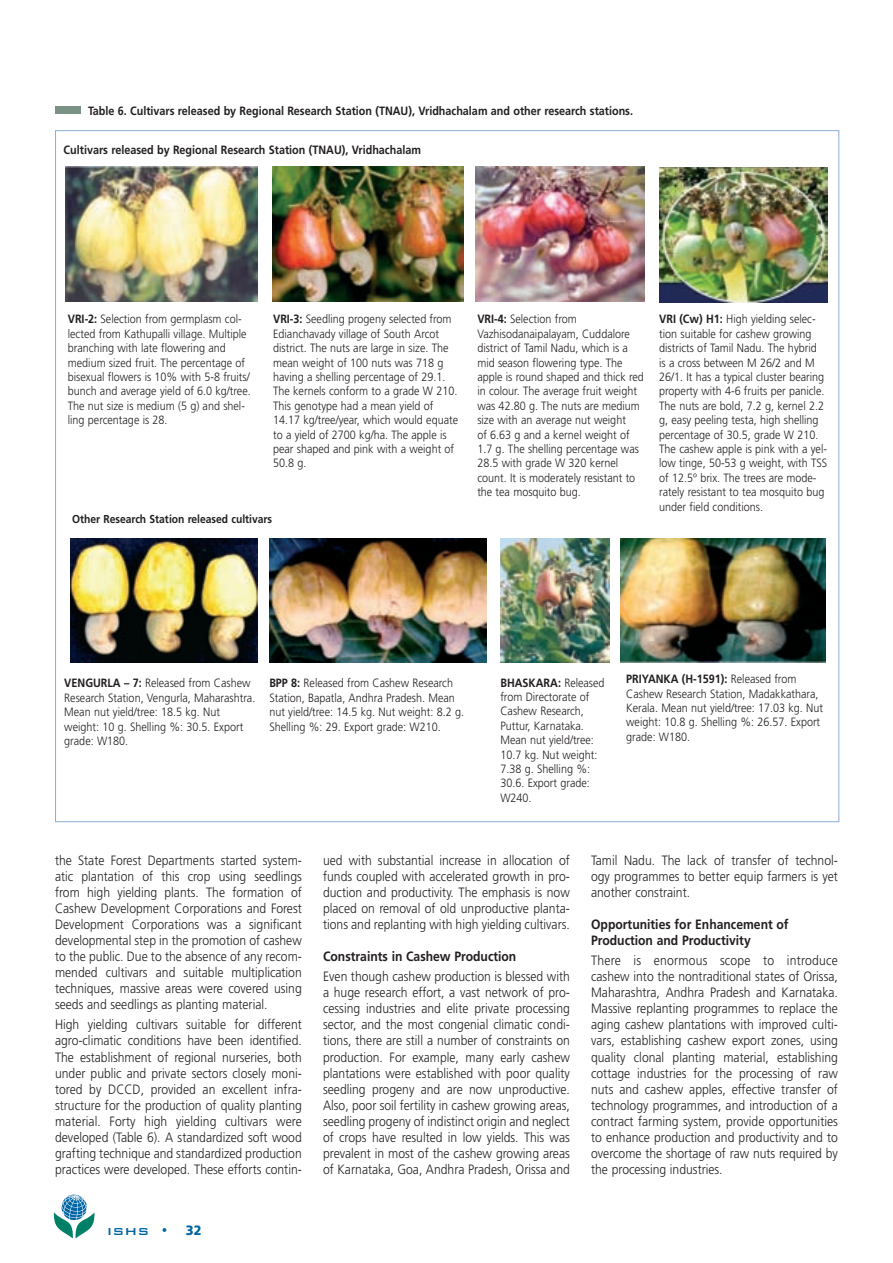
<style>
.page{position:relative;width:893px;height:1263px;background:#fff}
.page>*{position:absolute;margin:0;border:0;box-sizing:border-box;transform-origin:0 0}
.t1{font:300 13.5px/16px "Frutiger LT Std";color:#231f20;text-align:justify;scale:.9 1}
.t2{font:700 13.5px/16px "Frutiger LT Std";color:#231f20;scale:.9 1}
.t3{font:500 13.5px "Bank Gothic BT";color:#0065a4;scale:1.09 1}
.t4{font:900 13.5px "Frutiger LT Std";color:#0065a4;scale:.95 1}
.t5{font:300 12px/14.4px "Frutiger LT Std";color:#231f20;scale:.9 1}
.t6{font:700 12px "Frutiger LT Std";color:#231f20;scale:.9 1}
.t7{font:700 11.55px "Frutiger LT Std";color:#231f20;scale:.9 1}
.s1{font-weight:700}
</style>
<div class="page">
<svg style="left:54px;top:1195px;width:40px;height:43px"></svg>
<div style="left:55px;top:106px;width:25px;height:8px;background:#799285"></div>
<img style="left:66px;top:167px;width:191px;height:135px">
<img style="left:273px;top:167px;width:190px;height:135px">
<img style="left:659px;top:167px;width:168px;height:135px">
<img style="left:476px;top:167px;width:168px;height:135px">
<img style="left:70px;top:538px;width:188px;height:124px">
<img style="left:500px;top:538px;width:109px;height:124px">
<img style="left:269px;top:538px;width:217px;height:124px">
<img style="left:620px;top:538px;width:205px;height:124px">
<p class="t6" style="left:88px;top:106px;width:607px">Table 6. Cultivars released by Regional Research Station (TNAU), Vridhachalam and other research stations.</p>
<p class="t6" style="left:64px;top:145px;width:398px">Cultivars released by Regional Research Station (TNAU), Vridhachalam</p>
<p class="t5" style="left:68px;top:313px;width:205px"><span class="s1">VRI-2:</span> Selection from germplasm col&shy;lected from Kathupalli village. Multiple branching with late flowering and medium sized fruit. The percentage of bisexual flowers is 10% with 5-8 fruits/ bunch and average yield of 6.0 kg/tree.<br>The nut size is medium (5 g) and shel&shy;ling percentage is 28.</p>
<p class="t5" style="left:273px;top:313px;width:207px"><span class="s1">VRI-3:</span> Seedling progeny selected from Edianchavady village of South Arcot district. The nuts are large in size. The mean weight of 100 nuts was 718 g having a shelling percentage of 29.1.<br>The kernels conform to a grade W 210.<br>This genotype had a mean yield of 14.17 kg/tree/year, which would equate to a yield of 2700 kg/ha. The apple is pear shaped and pink with a weight of 50.8 g.</p>
<p class="t7" style="left:72px;top:514px;width:224px">Other Research Station released cultivars</p>
<p class="t5" style="left:477px;top:313px;width:186px"><span class="s1">VRI-4:</span> Selection from<br>Vazhisodanaipalayam, Cuddalore district of Tamil Nadu, which is a mid season flowering type. The apple is round shaped and thick red in colour. The average fruit weight was 42.80 g. The nuts are medium size with an average nut weight<br>of 6.63 g and a kernel weight of<br>1.7 g. The shelling percentage was<br>28.5 with grade W 320 kernel count. It is moderately resistant to the tea mosquito bug.</p>
<p class="t5" style="left:659px;top:313px;width:188px"><span class="s1">VRI (Cw) H1:</span> High yielding selec&shy;tion suitable for cashew growing districts of Tamil Nadu. The hybrid<br>is a cross between M 26/2 and M 26/1. It has a typical cluster bearing property with 4-6 fruits per panicle.<br>The nuts are bold, 7.2 g, kernel 2.2 g, easy peeling testa, high shelling percentage of 30.5, grade W 210.<br>The cashew apple is pink with a yel&shy;low tinge, 50-53 g weight, with TSS of 12.5º brix. The trees are mode&shy;rately resistant to tea mosquito bug under field conditions.</p>
<p class="t5" style="left:269px;top:677px;width:218px"><span class="s1">BPP 8:</span> Released from Cashew Research Station, Bapatla, Andhra Pradesh. Mean nut yield/tree: 14.5 kg. Nut weight: 8.2 g.<br>Shelling %: 29. Export grade: W210.</p>
<p class="t5" style="left:626px;top:673px;width:220px"><span class="s1">PRIYANKA (H-1591):</span> Released from Cashew Research Station, Madakkathara, Kerala. Mean nut yield/tree: 17.03 kg. Nut weight: 10.8 g. Shelling %: 26.57. Export grade: W180.</p>
<p class="t5" style="left:64px;top:677px;width:214px"><span class="s1">VENGURLA – 7:</span> Released from Cashew<br>Research Station, Vengurla, Maharashtra.<br>Mean nut yield/tree: 18.5 kg. Nut weight: 10 g. Shelling %: 30.5. Export grade: W180.</p>
<p class="t5" style="left:500px;top:676px;width:117px"><span class="s1">BHASKARA:</span> Released from Directorate of<br>Cashew Research,<br>Puttur, Karnataka.<br>Mean nut yield/tree:<br>10.7 kg. Nut weight:<br>7.38 g. Shelling %:<br>30.6. Export grade:<br>W240.</p>
<p class="t1" style="left:55px;top:853px;width:276px">the State Forest Departments started system&shy;atic plantation of this crop using seedlings from high yielding plants. The formation of Cashew Development Corporations and Forest Development Corporations was a significant developmental step in the promotion of cashew to the public. Due to the absence of any recom&shy;mended cultivars and suitable multiplication techniques, massive areas were covered using seeds and seedlings as planting material.</p>
<p class="t1" style="left:55px;top:1018px;width:276px">High yielding cultivars suitable for different agro-climatic conditions have been identified.<br>The establishment of regional nurseries, both under public and private sectors closely moni&shy;tored by DCCD, provided an excellent infra&shy;structure for the production of quality planting material. Forty high yielding cultivars were developed (Table 6). A standardized soft wood grafting technique and standardized production practices were developed. These efforts contin-</p>
<p class="t3" style="left:107px;top:1223px;width:58px">ISHS •</p>
<p class="t4" style="left:186px;top:1225px;width:18px">32</p>
<p class="t1" style="left:323px;top:853px;width:276px">ued with substantial increase in allocation of funds coupled with accelerated growth in pro&shy;duction and productivity. The emphasis is now placed on removal of old unproductive planta&shy;tions and replanting with high yielding cultivars.</p>
<p class="t2" style="left:323px;top:949px;width:216px">Constraints in Cashew Production</p>
<p class="t1" style="left:323px;top:970px;width:276px">Even though cashew production is blessed with a huge research effort, a vast network of pro&shy;cessing industries and elite private processing sector, and the most congenial climatic condi&shy;tions, there are still a number of constraints on production. For example, many early cashew plantations were established with poor quality seedling progeny and are now unproductive.<br>Also, poor soil fertility in cashew growing areas, seedling progeny of indistinct origin and neglect of crops have resulted in low yields. This was prevalent in most of the cashew growing areas of Karnataka, Goa, Andhra Pradesh, Orissa and</p>
<p class="t1" style="left:591px;top:853px;width:276px">Tamil Nadu. The lack of transfer of technol&shy;ogy programmes to better equip farmers is yet another constraint.</p>
<p class="t2" style="left:591px;top:917px;width:221px">Opportunities for Enhancement of<br>Production and Productivity</p>
<p class="t1" style="left:591px;top:954px;width:276px">There is enormous scope to introduce cashew into the nontraditional states of Orissa, Maharashtra, Andhra Pradesh and Karnataka.<br>Massive replanting programmes to replace the aging cashew plantations with improved culti&shy;vars, establishing cashew export zones, using quality clonal planting material, establishing cottage industries for the processing of raw nuts and cashew apples, effective transfer of technology programmes, and introduction of a contract farming system, provide opportunities to enhance production and productivity and to overcome the shortage of raw nuts required by the processing industries.</p>
</div>
